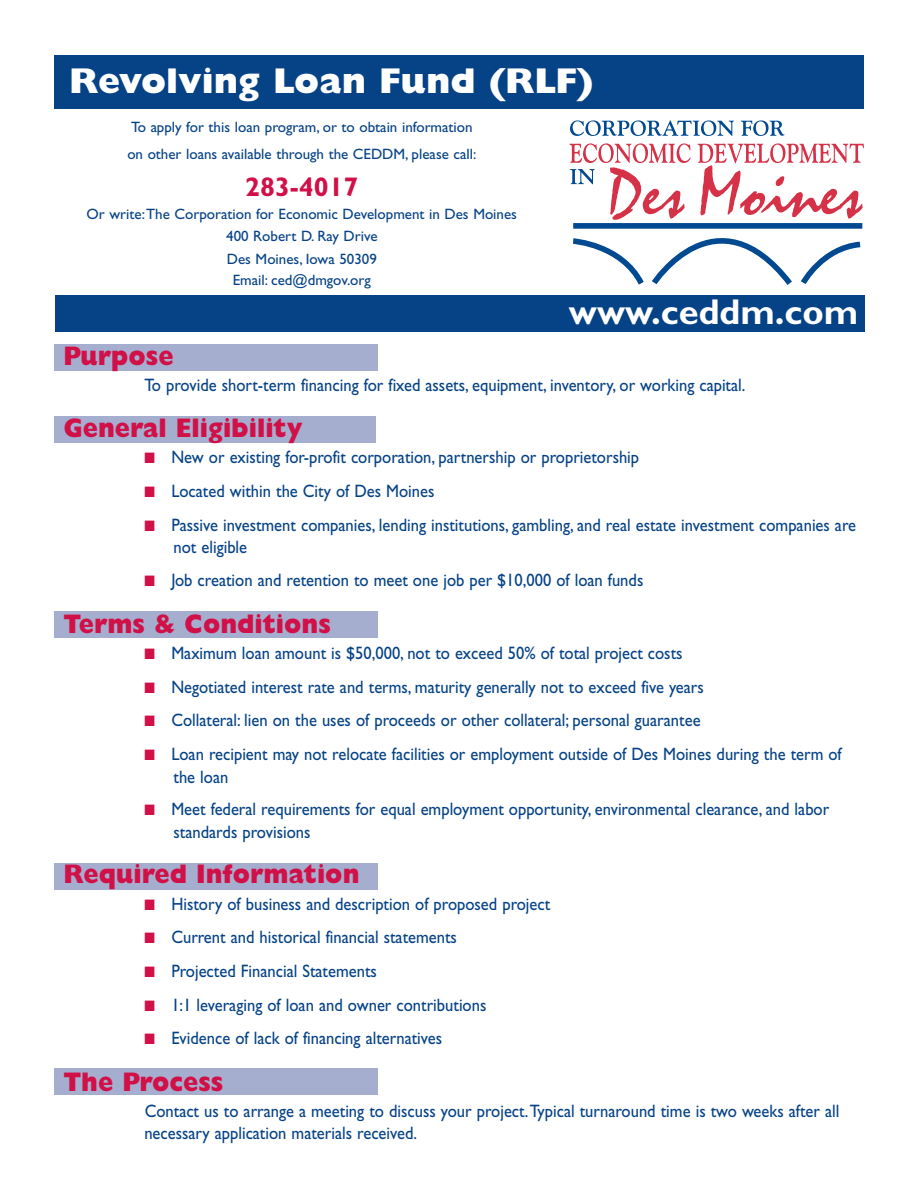
<style>
.page{position:relative;width:918px;height:1188px;background:#fff}
.page>*{position:absolute;margin:0;border:0;box-sizing:border-box;transform-origin:0 0}
.t1{font:800 36px "Gill Sans";color:#fff}
.t2{font:700 36px "Gill Sans";color:#fff}
.t3{font:800 27px "Gill Sans";color:#d11048;scale:.92 1}
.t4{font:700 27px "Gill Sans";color:#d11048}
.t5{font:18px/22.8px "Gill Sans";color:#054286;scale:.92 1}
.t6{font:15px/22.5px "Gill Sans";color:#054286}
.s1{color:#d11048}
</style>
<div class="page">
<div style="left:54px;top:56px;width:810px;height:54px;background:#054286"></div>
<svg style="left:570px;top:120px;width:164px;height:16px"></svg>
<svg style="left:741px;top:120px;width:43px;height:16px"></svg>
<svg style="left:569px;top:143px;width:295px;height:142px"></svg>
<div style="left:54px;top:344px;width:324px;height:27px;background:#a6aecf"></div>
<div style="left:54px;top:416px;width:322px;height:27px;background:#a6aecf"></div>
<div style="left:54px;top:611px;width:324px;height:27px;background:#a6aecf"></div>
<div style="left:54px;top:863px;width:324px;height:27px;background:#a6aecf"></div>
<div style="left:54px;top:1068px;width:324px;height:27px;background:#a6aecf"></div>
<div style="left:56px;top:295px;width:810px;height:37px;background:#054286"></div>
<h1 class="t1" style="left:69px;top:67px;width:526px">Revolving Loan Fund (RLF)</h1>
<p class="t6" style="left:127px;top:115px;width:351px;line-height:27px">To apply for this loan program, or to obtain information on other loans available through the CEDDM, please call:</p>
<h2 class="t4" style="left:245px;top:177px;width:115px">283-4017</h2>
<p class="t6" style="left:87px;top:204px;width:432px;text-align:center">Or write:The Corporation for Economic Development in Des Moines<br>400 Robert D. Ray Drive<br>Des Moines, Iowa 50309</p>
<p class="t6" style="left:233px;top:270px;width:140px">Email: ced@dmgov.org</p>
<h1 class="t2" style="left:569px;top:298px;width:291px">www.ceddm.com</h1>
<h2 class="t3" style="left:63px;top:346px;width:121px">Purpose</h2>
<p class="t5" style="left:144px;top:376px;width:655px">To provide short-term financing for fixed assets, equipment, inventory, or working capital.</p>
<h2 class="t3" style="left:63px;top:418px;width:262px">General Eligibility</h2>
<p class="t5" style="left:144px;top:448px;width:539px"><span class="s1">■</span> New or existing for-profit corporation, partnership or proprietorship</p>
<p class="t5" style="left:144px;top:481px;width:317px"><span class="s1">■</span> Located within the City of Des Moines</p>
<p class="t5" style="left:173px;top:515px;width:744px;text-indent:-29px"><span class="s1">■</span> Passive investment companies, lending institutions, gambling, and real estate investment companies are not eligible</p>
<p class="t5" style="left:144px;top:570px;width:544px"><span class="s1">■</span> Job creation and retention to meet one job per $10,000 of loan funds</p>
<h2 class="t3" style="left:63px;top:613px;width:292px">Terms &amp; Conditions</h2>
<p class="t5" style="left:144px;top:643px;width:587px"><span class="s1">■</span> Maximum loan amount is $50,000, not to exceed 50% of total project costs</p>
<p class="t5" style="left:144px;top:677px;width:610px"><span class="s1">■</span> Negotiated interest rate and terms, maturity generally not to exceed five years</p>
<p class="t5" style="left:144px;top:710px;width:606px"><span class="s1">■</span> Collateral: lien on the uses of proceeds or other collateral; personal guarantee</p>
<p class="t5" style="left:173px;top:744px;width:728px;text-indent:-29px"><span class="s1">■</span> Loan recipient may not relocate facilities or employment outside of Des Moines during the term of the loan</p>
<p class="t5" style="left:174px;top:799px;width:714px;text-indent:-29px"><span class="s1">■</span> Meet federal requirements for equal employment opportunity, environmental clearance, and labor standards provisions</p>
<h2 class="t3" style="left:63px;top:864px;width:323px">Required Information</h2>
<p class="t5" style="left:144px;top:894px;width:443px"><span class="s1">■</span> History of business and description of proposed project</p>
<p class="t5" style="left:144px;top:928px;width:341px"><span class="s1">■</span> Current and historical financial statements</p>
<p class="t5" style="left:144px;top:961px;width:254px"><span class="s1">■</span> Projected Financial Statements</p>
<p class="t5" style="left:144px;top:995px;width:373px"><span class="s1">■</span> 1:1 leveraging of loan and owner contributions</p>
<p class="t5" style="left:144px;top:1028px;width:325px"><span class="s1">■</span> Evidence of lack of financing alternatives</p>
<h2 class="t3" style="left:63px;top:1072px;width:175px">The Process</h2>
<p class="t5" style="left:144px;top:1102px;width:757px;line-height:21.6px">Contact us to arrange a meeting to discuss your project.Typical turnaround time is two weeks after all necessary application materials received.</p>
</div>
